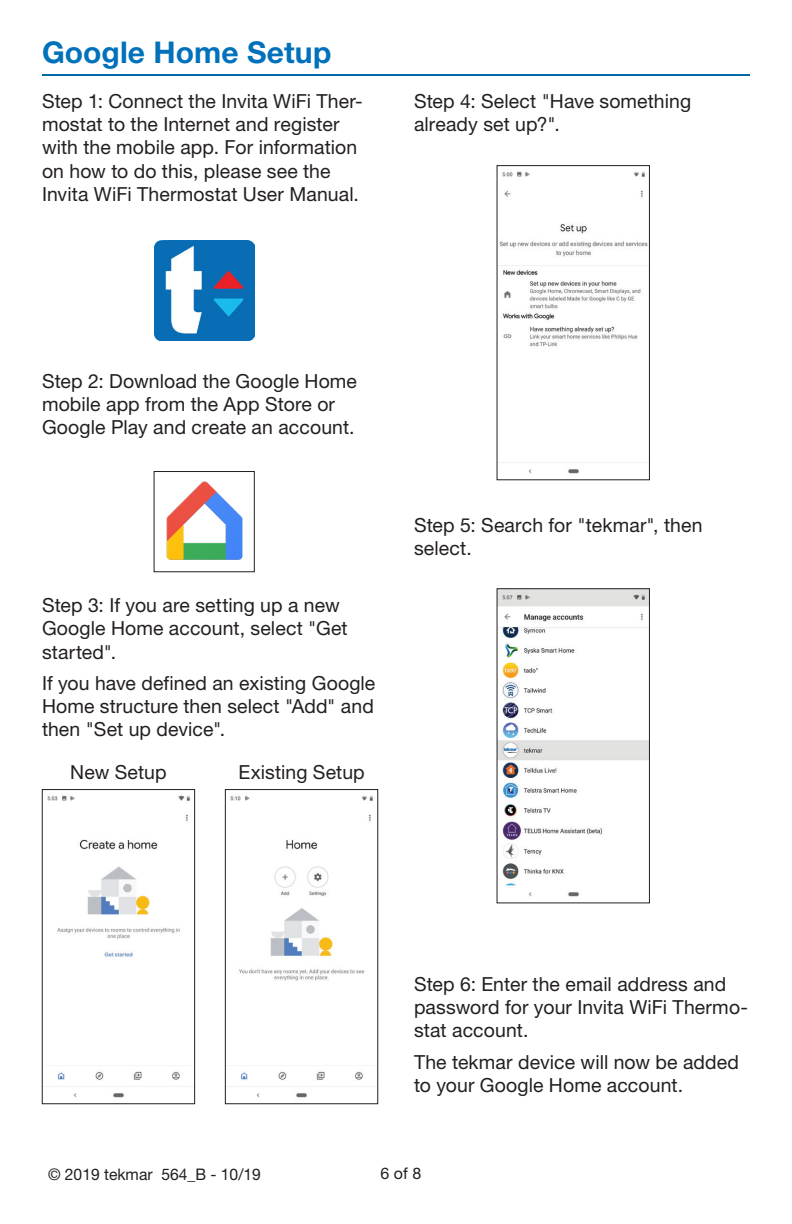
<style>
.page{position:relative;width:792px;height:1224px;background:#fff}
.page>*{position:absolute;margin:0;border:0;box-sizing:border-box;transform-origin:0 0}
.Heading1{font:700 30px "Helvetica Neue LT Std";letter-spacing:.005em;color:#0071bb}
.ParaBlack{font:19.4px/23.2px "Helvetica Neue LT Std";letter-spacing:.005em;color:#231f20}
.t1{font:16px "Helvetica Neue LT Std";color:#231f20}
</style>
<div class="page">
<img style="left:154px;top:241px;width:100px;height:100px">
<img style="left:166px;top:481px;width:77px;height:79px">
<div style="left:154px;top:471px;width:101px;height:101px;border:1px solid #231f20"></div>
<img style="left:44px;top:795px;width:149px;height:303px">
<div style="left:42px;top:789px;width:153px;height:315px;border:1px solid #231f20"></div>
<img style="left:227px;top:795px;width:149px;height:303px">
<div style="left:225px;top:789px;width:153px;height:315px;border:1px solid #231f20"></div>
<hr style="left:42px;top:74px;width:708px;height:2px;background:#006aa8">
<img style="left:499px;top:171px;width:149px;height:303px">
<div style="left:497px;top:165px;width:153px;height:315px;border:1px solid #231f20"></div>
<img style="left:499px;top:590px;width:149px;height:307px">
<div style="left:497px;top:588px;width:153px;height:315px;border:1px solid #231f20"></div>
<p class="Heading1" style="left:42px;top:34px;width:291px">Google Home Setup</p>
<p class="ParaBlack" style="left:42px;top:89px;width:322px">Step 1: Connect the Invita WiFi Ther&shy;mostat to the Internet and register with the mobile app. For information on how to do this, please see the Invita WiFi Thermostat User Manual.</p>
<p class="ParaBlack" style="left:414px;top:89px;width:279px">Step 4: Select "Have something already set up?".</p>
<p class="ParaBlack" style="left:42px;top:369px;width:317px">Step 2: Download the Google Home mobile app from the App Store or<br>Google Play and create an account.</p>
<p class="ParaBlack" style="left:42px;top:593px;width:307px">Step 3: If you are setting up a new<br>Google Home account, select "Get started".</p>
<p class="ParaBlack" style="left:42px;top:671px;width:335px;text-align:justify">If you have defined an existing Google Home structure then select "Add" and then "Set up device".</p>
<p class="ParaBlack" style="left:70px;top:760px;width:98px">New Setup</p>
<p class="ParaBlack" style="left:238px;top:760px;width:128px">Existing Setup</p>
<p class="ParaBlack" style="left:414px;top:513px;width:290px">Step 5: Search for "tekmar", then select.</p>
<p class="ParaBlack" style="left:414px;top:972px;width:336px">Step 6: Enter the email address and password for your Invita WiFi Thermo&shy;stat account.</p>
<p class="ParaBlack" style="left:414px;top:1050px;width:327px">The tekmar device will now be added to your Google Home account.</p>
<p class="t1" style="left:48px;top:1165px;width:215px">© 2019 tekmar 564_B - 10/19</p>
<p class="t1" style="left:381px;top:1164px;width:42px">6 of 8</p>
</div>
